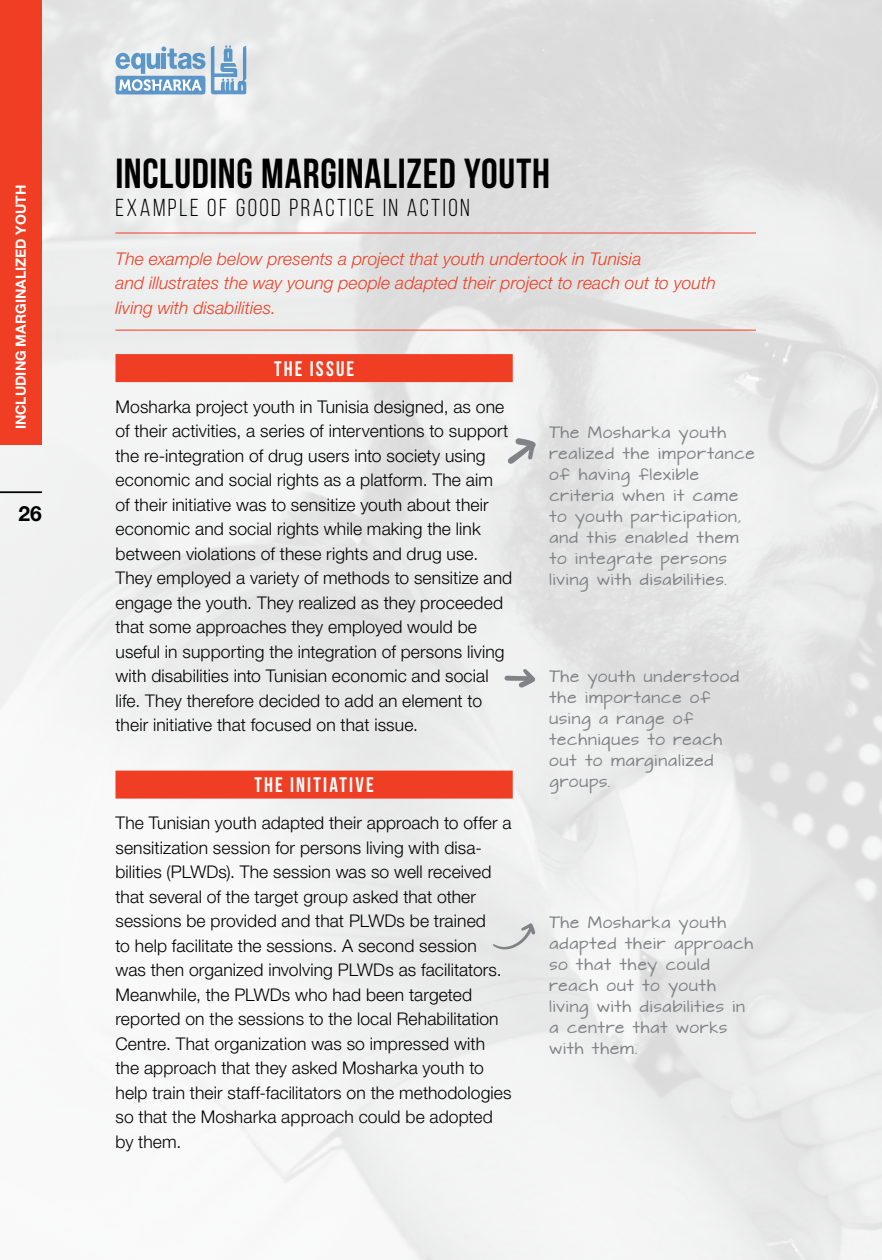
<style>
.page{position:relative;width:882px;height:1260px;background:#fff}
.page>*{position:absolute;margin:0;border:0;box-sizing:border-box;transform-origin:0 0}
.t1{font:700 42px "Bebas Neue";letter-spacing:.015em;color:#000}
.t2{font:24.5px "Bebas Neue";letter-spacing:.1em;color:#000}
.t3{font:700 21px "Bebas Neue";letter-spacing:.105em;color:#fff}
.t4{font:700 21px "Helvetica Neue LT Std";color:#000}
.t5{font:300 17.5px/24.5px "Helvetica Neue LT Std";letter-spacing:.005em;color:#000}
.t6{font:italic 300 17.5px/24.5px "Helvetica Neue LT Std";letter-spacing:.005em;color:#ef3e23}
.t7{font:14px/21px "Architects Daughter";letter-spacing:.075em;color:#808285}
.t8{font:700 14px "Helvetica Neue LT Std";color:#fff}
</style>
<div class="page">
<hr style="left:0;top:491px;width:42px;height:2px;background:#000">
<div style="left:0;top:0;width:42px;height:445px;background:#ef3e23"></div>
<svg style="left:115px;top:45px;width:131px;height:50px"></svg>
<hr style="left:116px;top:233px;width:640px;height:1px;background:#ef3e23">
<hr style="left:116px;top:330px;width:640px;height:1px;background:#ef3e23">
<div style="left:116px;top:354px;width:397px;height:28px;background:#ef3e23"></div>
<div style="left:116px;top:771px;width:397px;height:28px;background:#ef3e23"></div>
<svg style="left:505px;top:669px;width:31px;height:19px"></svg>
<svg style="left:507px;top:438px;width:29px;height:26px"></svg>
<svg style="left:493px;top:923px;width:42px;height:26px"></svg>
<p class="t8" style="left:12px;top:429px;width:246px;rotate:-90deg">INCLUDING MARGINALIZED YOUTH</p>
<p class="t4" style="left:19px;top:501px;width:25px">26</p>
<h1 class="t1" style="left:116px;top:150px;width:436px">INCLUDING MARGINALIZED YOUTH</h1>
<h2 class="t2" style="left:116px;top:194px;width:356px">EXAMPLE OF GOOD PRACTICE IN ACTION</h2>
<p class="t6" style="left:116px;top:246px;width:602px">The example below presents a project that youth undertook in Tunisia<br>and illustrates the way young people adapted their project to reach out to youth living with disabilities.</p>
<p class="t3" style="left:274px;top:357px;width:82px">THE ISSUE</p>
<p class="t5" style="left:116px;top:394px;width:398px">Mosharka project youth in Tunisia designed, as one of their activities, a series of interventions to support the re-integration of drug users into society using economic and social rights as a platform. The aim<br>of their initiative was to sensitize youth about their economic and social rights while making the link between violations of these rights and drug use.<br>They employed a variety of methods to sensitize and engage the youth. They realized as they proceeded that some approaches they employed would be useful in supporting the integration of persons living with disabilities into Tunisian economic and social life. They therefore decided to add an element to their initiative that focused on that issue.</p>
<p class="t3" style="left:254px;top:774px;width:121px">THE INITIATIVE</p>
<p class="t5" style="left:116px;top:810px;width:398px">The Tunisian youth adapted their approach to offer a sensitization session for persons living with disa&shy;bilities (PLWDs). The session was so well received that several of the target group asked that other sessions be provided and that PLWDs be trained<br>to help facilitate the sessions. A second session was then organized involving PLWDs as facilitators.<br>Meanwhile, the PLWDs who had been targeted reported on the sessions to the local Rehabilitation Centre. That organization was so impressed with the approach that they asked Mosharka youth to help train their staff-facilitators on the methodologies so that the Mosharka approach could be adopted by them.</p>
<p class="t7" style="left:550px;top:423px;width:207px">The Mosharka youth realized the importance of having flexible criteria when it came to youth participation, and this enabled them to integrate persons living with disabilities.</p>
<p class="t7" style="left:550px;top:668px;width:191px">The youth understood the importance of using a range of techniques to reach out to marginalized groups.</p>
<p class="t7" style="left:550px;top:913px;width:205px">The Mosharka youth adapted their approach so that they could reach out to youth living with disabilities in a centre that works with them.</p>
</div>
